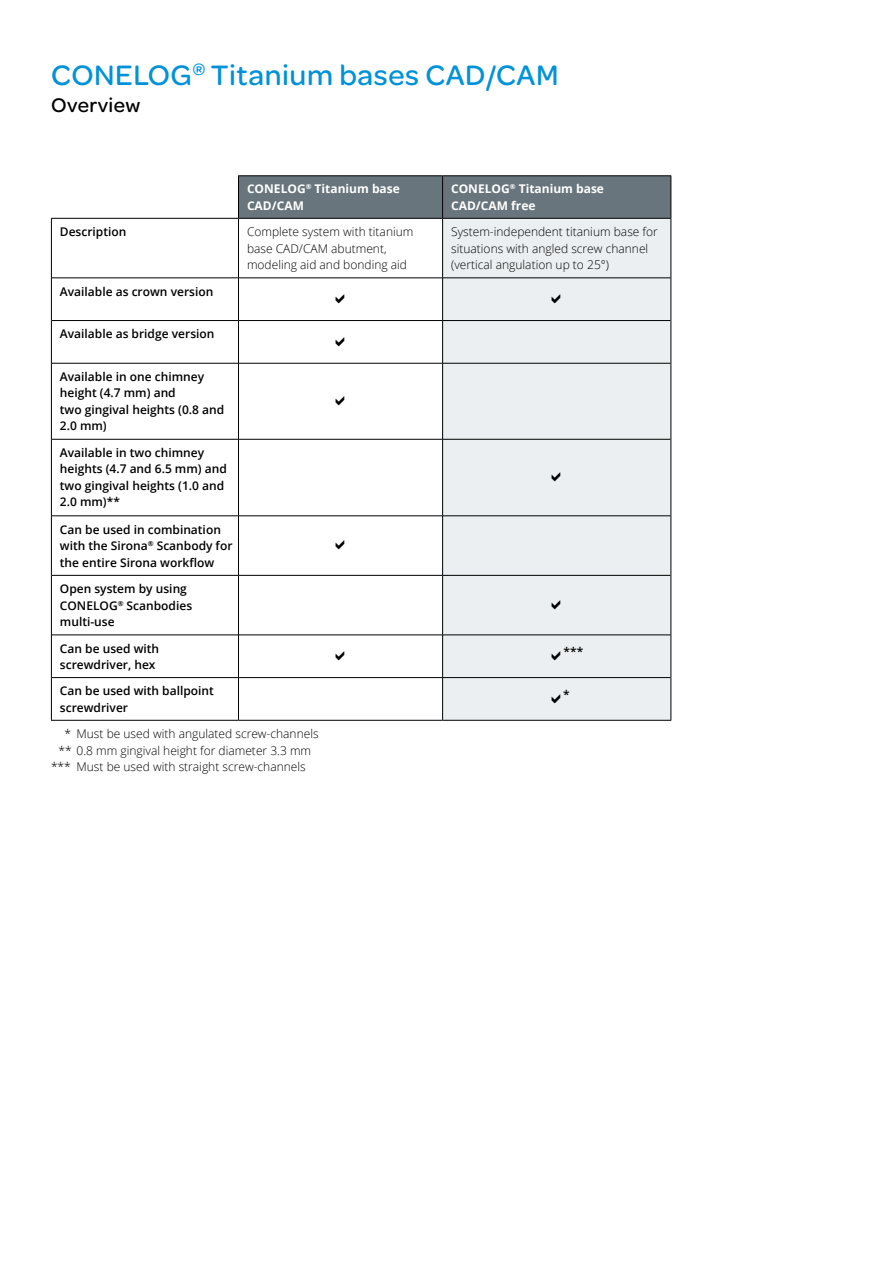
<style>
.page{position:relative;width:893px;height:1263px;background:#fff}
.page>*{position:absolute;margin:0;border:0;box-sizing:border-box;transform-origin:0 0}
.t1{font:500 30px "Omnes";letter-spacing:.02em;color:#0092d8}
.t2{font:500 21px "Omnes";letter-spacing:.02em;color:#000}
.t3{font:600 12px/16.5px "Open Sans";color:#000}
.t4{font:300 12px/16.5px "Open Sans";color:#000}
.t5{font:700 12px/16.5px "Open Sans";color:#fff}
</style>
<div class="page">
<div style="left:239px;top:176px;width:431px;height:42px;background:#68757d"></div>
<div style="left:443px;top:219px;width:227px;height:501px;background:#eceff1"></div>
<hr style="left:442px;top:176px;width:1px;height:42px;background:#000">
<hr style="left:442px;top:219px;width:1px;height:59px;background:#000">
<hr style="left:52px;top:278px;width:186px;height:1px;background:#000">
<hr style="left:239px;top:278px;width:204px;height:1px;background:#000">
<hr style="left:443px;top:278px;width:227px;height:1px;background:#000">
<hr style="left:442px;top:278px;width:1px;height:42px;background:#000">
<hr style="left:52px;top:320px;width:186px;height:1px;background:#000">
<hr style="left:239px;top:320px;width:204px;height:1px;background:#000">
<hr style="left:443px;top:320px;width:227px;height:1px;background:#000">
<hr style="left:442px;top:321px;width:1px;height:42px;background:#000">
<hr style="left:52px;top:363px;width:186px;height:1px;background:#000">
<hr style="left:239px;top:363px;width:204px;height:1px;background:#000">
<hr style="left:443px;top:363px;width:227px;height:1px;background:#000">
<hr style="left:442px;top:363px;width:1px;height:76px;background:#000">
<hr style="left:52px;top:439px;width:186px;height:1px;background:#000">
<hr style="left:239px;top:439px;width:204px;height:1px;background:#000">
<hr style="left:443px;top:439px;width:227px;height:1px;background:#000">
<hr style="left:442px;top:439px;width:1px;height:77px;background:#000">
<hr style="left:52px;top:516px;width:186px;height:1px;background:#000">
<hr style="left:239px;top:516px;width:204px;height:1px;background:#000">
<hr style="left:443px;top:516px;width:227px;height:1px;background:#000">
<hr style="left:442px;top:516px;width:1px;height:59px;background:#000">
<hr style="left:52px;top:575px;width:186px;height:1px;background:#000">
<hr style="left:239px;top:575px;width:204px;height:1px;background:#000">
<hr style="left:443px;top:575px;width:227px;height:1px;background:#000">
<hr style="left:442px;top:575px;width:1px;height:60px;background:#000">
<hr style="left:52px;top:635px;width:186px;height:1px;background:#000">
<hr style="left:239px;top:635px;width:204px;height:1px;background:#000">
<hr style="left:443px;top:635px;width:227px;height:1px;background:#000">
<hr style="left:442px;top:635px;width:1px;height:42px;background:#000">
<hr style="left:52px;top:677px;width:186px;height:1px;background:#000">
<hr style="left:239px;top:677px;width:204px;height:1px;background:#000">
<hr style="left:443px;top:677px;width:227px;height:1px;background:#000">
<hr style="left:442px;top:678px;width:1px;height:42px;background:#000">
<hr style="left:238px;top:219px;width:1px;height:59px;background:#000">
<hr style="left:238px;top:278px;width:1px;height:43px;background:#000">
<hr style="left:238px;top:321px;width:1px;height:42px;background:#000">
<hr style="left:238px;top:363px;width:1px;height:76px;background:#000">
<hr style="left:238px;top:439px;width:1px;height:77px;background:#000">
<hr style="left:238px;top:516px;width:1px;height:59px;background:#000">
<hr style="left:238px;top:575px;width:1px;height:60px;background:#000">
<hr style="left:238px;top:635px;width:1px;height:43px;background:#000">
<hr style="left:238px;top:678px;width:1px;height:42px;background:#000">
<hr style="left:51px;top:218px;width:187px;height:1px;background:#000">
<hr style="left:51px;top:219px;width:1px;height:59px;background:#000">
<hr style="left:51px;top:278px;width:1px;height:43px;background:#000">
<hr style="left:51px;top:321px;width:1px;height:42px;background:#000">
<hr style="left:51px;top:363px;width:1px;height:76px;background:#000">
<hr style="left:51px;top:439px;width:1px;height:77px;background:#000">
<hr style="left:51px;top:516px;width:1px;height:59px;background:#000">
<hr style="left:51px;top:575px;width:1px;height:60px;background:#000">
<hr style="left:51px;top:635px;width:1px;height:43px;background:#000">
<hr style="left:51px;top:678px;width:1px;height:42px;background:#000">
<hr style="left:238px;top:175px;width:205px;height:1px;background:#000">
<hr style="left:238px;top:176px;width:1px;height:42px;background:#000">
<hr style="left:443px;top:175px;width:228px;height:1px;background:#000">
<hr style="left:238px;top:218px;width:205px;height:1px;background:#000">
<hr style="left:443px;top:218px;width:228px;height:1px;background:#000">
<hr style="left:51px;top:720px;width:187px;height:1px;background:#000">
<hr style="left:238px;top:720px;width:205px;height:1px;background:#000">
<hr style="left:443px;top:720px;width:228px;height:1px;background:#000">
<hr style="left:670px;top:176px;width:1px;height:42px;background:#000">
<hr style="left:670px;top:219px;width:1px;height:59px;background:#000">
<hr style="left:670px;top:278px;width:1px;height:43px;background:#000">
<hr style="left:670px;top:321px;width:1px;height:42px;background:#000">
<hr style="left:670px;top:363px;width:1px;height:76px;background:#000">
<hr style="left:670px;top:439px;width:1px;height:77px;background:#000">
<hr style="left:670px;top:516px;width:1px;height:59px;background:#000">
<hr style="left:670px;top:575px;width:1px;height:60px;background:#000">
<hr style="left:670px;top:635px;width:1px;height:43px;background:#000">
<hr style="left:670px;top:678px;width:1px;height:42px;background:#000">
<svg style="left:552px;top:294px;width:8px;height:9px"></svg>
<svg style="left:552px;top:472px;width:8px;height:10px"></svg>
<svg style="left:552px;top:600px;width:8px;height:9px"></svg>
<svg style="left:552px;top:651px;width:8px;height:9px"></svg>
<svg style="left:552px;top:694px;width:8px;height:9px"></svg>
<h1 class="t1" style="left:51px;top:54px;width:509px">CONELOG<sup>®</sup> Titanium bases CAD/CAM</h1>
<h2 class="t2" style="left:51px;top:91px;width:91px">Overview</h2>
<p class="t5" style="left:247px;top:180px;width:154px">CONELOG<sup>®</sup> Titanium base<br>CAD/CAM</p>
<p class="t5" style="left:451px;top:180px;width:154px">CONELOG<sup>®</sup> Titanium base<br>CAD/CAM free</p>
<p class="t3" style="left:60px;top:223px;width:68px">Description</p>
<p class="t4" style="left:247px;top:223px;width:168px">Complete system with titanium base CAD/CAM abutment, modeling aid and bonding aid</p>
<p class="t4" style="left:451px;top:223px;width:208px">System-independent titanium base for situations with angled screw channel (vertical angulation up to 25°)</p>
<p class="t3" style="left:60px;top:283px;width:155px">Available as crown version</p>
<p class="t3" style="left:60px;top:325px;width:156px">Available as bridge version</p>
<p class="t3" style="left:60px;top:368px;width:166px">Available in one chimney height (4.7 mm) and<br>two gingival heights (0.8 and<br>2.0 mm)</p>
<p class="t3" style="left:60px;top:444px;width:169px">Available in two chimney heights (4.7 and 6.5 mm) and two gingival heights (1.0 and<br>2.0 mm)**</p>
<p class="t3" style="left:60px;top:521px;width:174px">Can be used in combination with the Sirona<sup>®</sup> Scanbody for the entire Sirona workflow</p>
<p class="t3" style="left:60px;top:580px;width:134px">Open system by using<br>CONELOG<sup>®</sup> Scanbodies multi-use</p>
<p class="t3" style="left:60px;top:640px;width:101px">Can be used with screwdriver, hex</p>
<p class="t3" style="left:60px;top:682px;width:156px">Can be used with ballpoint screwdriver</p>
<p class="t3" style="left:564px;top:643px;width:21px">***</p>
<p class="t3" style="left:563px;top:686px;width:8px">*</p>
<p class="t4" style="left:65px;top:725px;width:256px">* Must be used with angulated screw-channels</p>
<p class="t4" style="left:59px;top:742px;width:254px">** 0.8 mm gingival height for diameter 3.3 mm</p>
<p class="t4" style="left:51px;top:758px;width:256px">*** Must be used with straight screw-channels</p>
</div>
